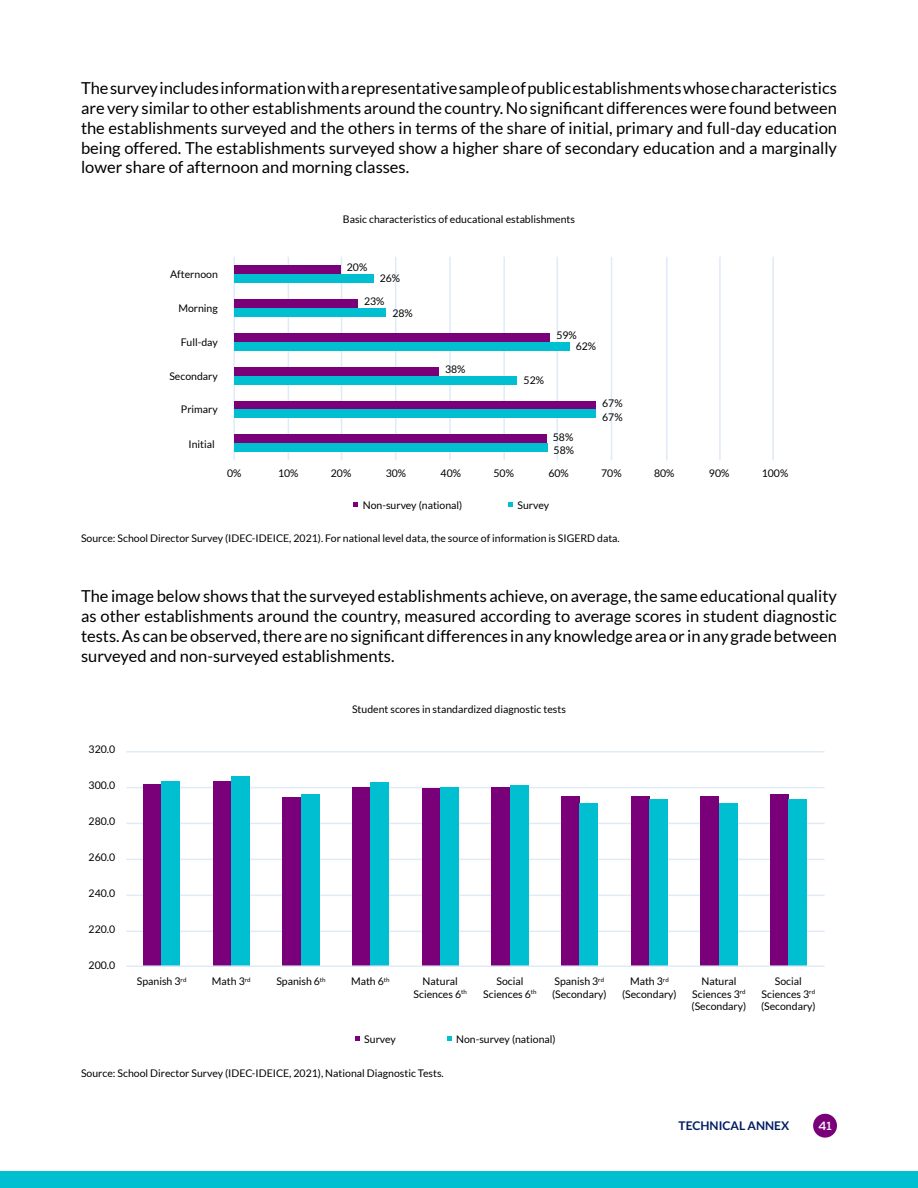
<style>
.page{position:relative;width:918px;height:1188px;background:#fff}
.page>*{position:absolute;margin:0;border:0;box-sizing:border-box;transform-origin:0 0}
.t1{font:16.5px/19.8px "Lato";color:#000;text-align:justify}
.t2{font:700 12px "Lato";color:#001c61}
.t3{font:700 12px "Nexa";color:#fff}
.t4{font:10.5px/12.6px "Lato";color:#000}
</style>
<div class="page">
<div style="left:0;top:1171px;width:918px;height:17px;background:#00bfd1"></div>
<div style="left:813px;top:1114px;width:24px;height:24px;background:#7a007a;border-radius:50%"></div>
<hr style="left:233px;top:257px;width:2px;height:203px;background:#dfebf7">
<hr style="left:288px;top:257px;width:1px;height:203px;background:#dfebf7">
<hr style="left:341px;top:257px;width:1px;height:203px;background:#dfebf7">
<hr style="left:395px;top:257px;width:1px;height:203px;background:#dfebf7">
<hr style="left:449px;top:257px;width:2px;height:203px;background:#dfebf7">
<hr style="left:503px;top:257px;width:2px;height:203px;background:#dfebf7">
<hr style="left:557px;top:257px;width:1px;height:203px;background:#dfebf7">
<hr style="left:611px;top:257px;width:1px;height:203px;background:#dfebf7">
<hr style="left:666px;top:257px;width:2px;height:203px;background:#dfebf7">
<hr style="left:719px;top:257px;width:2px;height:203px;background:#dfebf7">
<hr style="left:126px;top:931px;width:699px;height:1px;background:#dfebf7">
<hr style="left:126px;top:895px;width:699px;height:1px;background:#dfebf7">
<hr style="left:126px;top:859px;width:699px;height:1px;background:#dfebf7">
<hr style="left:126px;top:823px;width:699px;height:1px;background:#dfebf7">
<hr style="left:126px;top:787px;width:699px;height:1px;background:#dfebf7">
<hr style="left:126px;top:751px;width:699px;height:1px;background:#dfebf7">
<div style="left:143px;top:785px;width:19px;height:181px;background:#7a007a"></div>
<div style="left:213px;top:781px;width:18px;height:185px;background:#7a007a"></div>
<div style="left:283px;top:798px;width:18px;height:168px;background:#7a007a"></div>
<div style="left:352px;top:787px;width:18px;height:179px;background:#7a007a"></div>
<div style="left:422px;top:789px;width:18px;height:177px;background:#7a007a"></div>
<div style="left:492px;top:787px;width:18px;height:179px;background:#7a007a"></div>
<div style="left:561px;top:796px;width:18px;height:170px;background:#7a007a"></div>
<div style="left:631px;top:796px;width:18px;height:170px;background:#7a007a"></div>
<div style="left:701px;top:796px;width:18px;height:170px;background:#7a007a"></div>
<div style="left:770px;top:795px;width:18px;height:171px;background:#7a007a"></div>
<div style="left:162px;top:781px;width:18px;height:185px;background:#00bfd1"></div>
<div style="left:231px;top:776px;width:19px;height:190px;background:#00bfd1"></div>
<div style="left:301px;top:795px;width:18px;height:171px;background:#00bfd1"></div>
<div style="left:370px;top:782px;width:19px;height:184px;background:#00bfd1"></div>
<div style="left:440px;top:787px;width:18px;height:179px;background:#00bfd1"></div>
<div style="left:510px;top:785px;width:18px;height:181px;background:#00bfd1"></div>
<div style="left:579px;top:803px;width:19px;height:163px;background:#00bfd1"></div>
<div style="left:649px;top:799px;width:19px;height:167px;background:#00bfd1"></div>
<div style="left:719px;top:803px;width:18px;height:163px;background:#00bfd1"></div>
<div style="left:788px;top:799px;width:19px;height:167px;background:#00bfd1"></div>
<div style="left:234px;top:265px;width:106px;height:9px;background:#7a007a"></div>
<div style="left:234px;top:299px;width:124px;height:9px;background:#7a007a"></div>
<div style="left:234px;top:333px;width:316px;height:9px;background:#7a007a"></div>
<div style="left:234px;top:367px;width:205px;height:9px;background:#7a007a"></div>
<div style="left:234px;top:401px;width:362px;height:9px;background:#7a007a"></div>
<div style="left:234px;top:434px;width:313px;height:9px;background:#7a007a"></div>
<div style="left:234px;top:274px;width:139px;height:9px;background:#00bfd1"></div>
<div style="left:234px;top:308px;width:152px;height:9px;background:#00bfd1"></div>
<div style="left:234px;top:342px;width:335px;height:9px;background:#00bfd1"></div>
<div style="left:234px;top:376px;width:282px;height:9px;background:#00bfd1"></div>
<div style="left:234px;top:410px;width:362px;height:8px;background:#00bfd1"></div>
<div style="left:234px;top:443px;width:313px;height:9px;background:#00bfd1"></div>
<svg style="left:508px;top:502px;width:5px;height:5px"></svg>
<svg style="left:355px;top:1036px;width:5px;height:5px"></svg>
<svg style="left:354px;top:502px;width:4px;height:5px"></svg>
<svg style="left:447px;top:1036px;width:5px;height:5px"></svg>
<hr style="left:126px;top:965px;width:699px;height:2px;background:#dfebf7">
<hr style="left:772px;top:257px;width:2px;height:203px;background:#dfebf7">
<p class="t1" style="left:81px;top:78px;width:758px">The survey includes information with a representative sample of public establishments whose characteristics are very similar to other establishments around the country. No significant differences were found between the establishments surveyed and the others in terms of the share of initial, primary and full-day education being offered. The establishments surveyed show a higher share of secondary education and a marginally lower share of afternoon and morning classes.</p>
<p class="t4" style="left:343px;top:213px;width:234px">Basic characteristics of educational establishments</p>
<p class="t4" style="left:170px;top:268px;width:49px">Afternoon</p>
<p class="t4" style="left:178px;top:302px;width:41px">Morning</p>
<p class="t4" style="left:181px;top:335px;width:38px">Full-day</p>
<p class="t4" style="left:169px;top:370px;width:50px">Secondary</p>
<p class="t4" style="left:181px;top:403px;width:38px">Primary</p>
<p class="t4" style="left:188px;top:438px;width:28px">Initial</p>
<p class="t4" style="left:347px;top:261px;width:22px">20%</p>
<p class="t4" style="left:380px;top:272px;width:22px">26%</p>
<p class="t4" style="left:364px;top:295px;width:22px">23%</p>
<p class="t4" style="left:392px;top:307px;width:22px">28%</p>
<p class="t4" style="left:445px;top:363px;width:22px">38%</p>
<p class="t4" style="left:556px;top:329px;width:22px">59%</p>
<p class="t4" style="left:576px;top:340px;width:22px">62%</p>
<p class="t4" style="left:524px;top:374px;width:22px">52%</p>
<p class="t4" style="left:553px;top:431px;width:22px">58%</p>
<p class="t4" style="left:554px;top:444px;width:22px">58%</p>
<p class="t4" style="left:602px;top:397px;width:22px">67%</p>
<p class="t4" style="left:602px;top:411px;width:22px">67%</p>
<p class="t4" style="left:227px;top:467px;width:16px">0%</p>
<p class="t4" style="left:278px;top:467px;width:22px">10%</p>
<p class="t4" style="left:331px;top:467px;width:22px">20%</p>
<p class="t4" style="left:386px;top:467px;width:22px">30%</p>
<p class="t4" style="left:441px;top:467px;width:22px">40%</p>
<p class="t4" style="left:493px;top:467px;width:22px">50%</p>
<p class="t4" style="left:548px;top:467px;width:22px">60%</p>
<p class="t4" style="left:601px;top:467px;width:22px">70%</p>
<p class="t4" style="left:654px;top:467px;width:22px">80%</p>
<p class="t4" style="left:709px;top:467px;width:22px">90%</p>
<p class="t4" style="left:762px;top:467px;width:28px">100%</p>
<p class="t4" style="left:363px;top:499px;width:101px">Non-survey (national)</p>
<p class="t4" style="left:518px;top:499px;width:33px">Survey</p>
<p class="t4" style="left:81px;top:531px;width:540px">Source: School Director Survey (IDEC-IDEICE, 2021). For national level data, the source of information is SIGERD data.</p>
<p class="t1" style="left:81px;top:586px;width:758px">The image below shows that the surveyed establishments achieve, on average, the same educational quality as other establishments around the country, measured according to average scores in student diagnostic tests. As can be observed, there are no significant differences in any knowledge area or in any grade between surveyed and non-surveyed establishments.</p>
<p class="t4" style="left:89px;top:743px;width:28px">320.0</p>
<p class="t4" style="left:89px;top:779px;width:28px">300.0</p>
<p class="t4" style="left:89px;top:815px;width:28px">280.0</p>
<p class="t4" style="left:89px;top:851px;width:28px">260.0</p>
<p class="t4" style="left:89px;top:887px;width:28px">240.0</p>
<p class="t4" style="left:89px;top:923px;width:28px">220.0</p>
<p class="t4" style="left:89px;top:959px;width:28px">200.0</p>
<p class="t4" style="left:352px;top:703px;width:215px">Student scores in standardized diagnostic tests</p>
<p class="t4" style="left:137px;top:975px;width:51px">Spanish 3<sup>rd</sup></p>
<p class="t4" style="left:212px;top:975px;width:40px">Math 3<sup>rd</sup></p>
<p class="t4" style="left:276px;top:975px;width:51px">Spanish 6<sup>th</sup></p>
<p class="t4" style="left:351px;top:975px;width:40px">Math 6<sup>th</sup></p>
<p class="t4" style="left:423px;top:975px;width:37px">Natural</p>
<p class="t4" style="left:414px;top:987px;width:55px">Sciences 6<sup>th</sup></p>
<p class="t4" style="left:496px;top:975px;width:29px">Social</p>
<p class="t4" style="left:483px;top:987px;width:55px">Sciences 6<sup>th</sup></p>
<p class="t4" style="left:552px;top:975px;width:56px">Spanish 3<sup>rd </sup>(Secondary)</p>
<p class="t4" style="left:630px;top:975px;width:40px">Math 3<sup>rd</sup></p>
<p class="t4" style="left:622px;top:987px;width:56px">(Secondary)</p>
<p class="t4" style="left:364px;top:1033px;width:33px">Survey</p>
<p class="t4" style="left:456px;top:1033px;width:101px">Non-survey (national)</p>
<p class="t4" style="left:81px;top:1067px;width:364px">Source: School Director Survey (IDEC-IDEICE, 2021), National Diagnostic Tests.</p>
<p class="t4" style="left:701px;top:975px;width:37px">Natural</p>
<p class="t4" style="left:692px;top:987px;width:55px">Sciences 3<sup>rd</sup></p>
<p class="t4" style="left:692px;top:1000px;width:56px">(Secondary)</p>
<p class="t4" style="left:775px;top:975px;width:29px">Social</p>
<p class="t4" style="left:762px;top:987px;width:55px">Sciences 3<sup>rd</sup></p>
<p class="t4" style="left:761px;top:1000px;width:56px">(Secondary)</p>
<p class="t2" style="left:679px;top:1119px;width:112px">TECHNICAL ANNEX</p>
<p class="t3" style="left:819px;top:1118px;width:15px">41</p>
</div>
